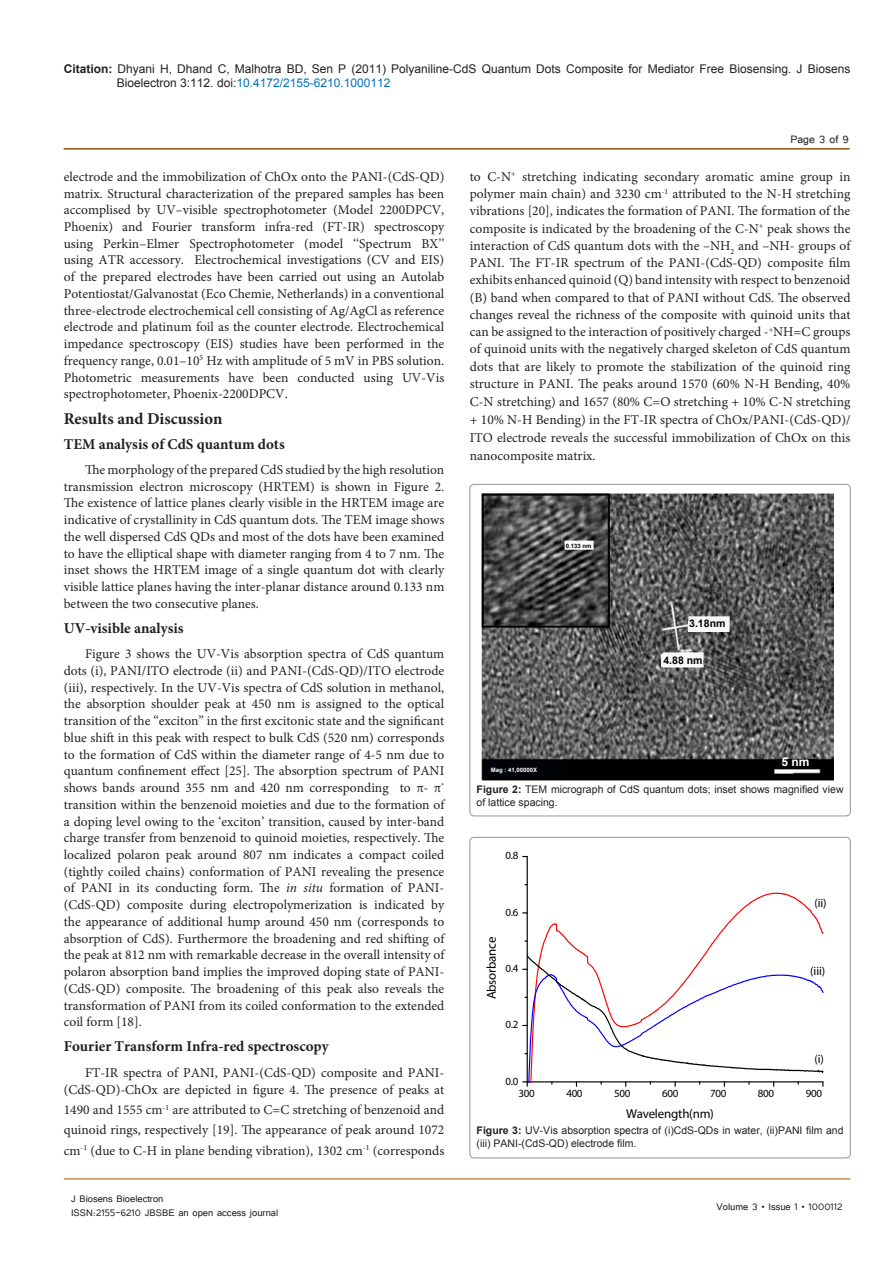
<style>
.page{position:relative;width:893px;height:1263px;background:#fff}
.page>*{position:absolute;margin:0;border:0;box-sizing:border-box;transform-origin:0 0}
.t1{font:700 16.5px "Minion Pro";color:#231f20}
.t2{font:700 15px "Minion Pro";color:#231f20}
.t3{font:13.5px/16.8px "Minion Pro";color:#231f20;text-align:justify}
.t4{font:13.5px "Tunga";color:#231f20}
.t5{font:700 12.9px "Arial";letter-spacing:-.015em;color:#000}
.t6{font:12px/14.4px "Arial";color:#231f20}
.t7{font:12px/14.4px "Tunga";color:#231f20}
.t8{font:700 12px "Arial";color:#000}
.t9{font:700 12px "Arial";color:#fff}
.t10{font:700 10.95px "Arial";letter-spacing:-.03em;color:#000}
.t11{font:10.5px/12.6px "Arial";color:#231f20}
.t12{font:700 10.5px "Arial";color:#000}
.t13{font:700 6px "Arial";color:#fff}
.t14{font:700 6px "Arial";color:#000}
.s1{font-weight:700}
.s2{color:#0072bc}
.s3{font-style:italic}
</style>
<div class="page">
<hr style="left:64px;top:148px;width:786px;height:2px;background:#905500">
<hr style="left:64px;top:1179px;width:786px;height:1px;background:#905500">
<div style="left:470px;top:484px;width:380px;height:332px;border:1px solid #939598;border-radius:4px"></div>
<img style="left:481px;top:494px;width:353px;height:287px">
<div style="left:688px;top:621px;width:41px;height:10px;background:#f8f8f8"></div>
<div style="left:662px;top:654px;width:41px;height:12px;background:#f8f8f8"></div>
<div style="left:565px;top:542px;width:28px;height:7px;background:#fff"></div>
<div style="left:487px;top:763px;width:73px;height:14px;background:#000307"></div>
<div style="left:780px;top:760px;width:35px;height:9px;background:#000"></div>
<div style="left:470px;top:837px;width:380px;height:321px;border:1px solid #939598;border-radius:4px"></div>
<hr style="left:527px;top:856px;width:1px;height:226px;background:#000">
<svg style="left:527px;top:892px;width:296px;height:63px"></svg>
<svg style="left:523px;top:955px;width:300px;height:131px"></svg>
<p class="t6" style="left:117px;top:61px;width:735px;text-indent:-53px"><span class="s1">Citation:</span> Dhyani H, Dhand C, Malhotra BD, Sen P (2011) Polyaniline-CdS Quantum Dots Composite for Mediator Free Biosensing. J Biosens<br>Bioelectron 3:112. doi:<span class="s2">10.4172/2155-6210.1000112</span></p>
<p class="t3" style="left:64px;top:168px;width:382px">electrode and the immobilization of ChOx onto the PANI-(CdS-QD) matrix. Structural characterization of the prepared samples has been accomplised by UV–visible spectrophotometer (Model 2200DPCV, Phoenix) and Fourier transform infra-red (FT-IR) spectroscopy using Perkin–Elmer Spectrophotometer (model ‘‘Spectrum BX’’ using ATR accessory. Electrochemical investigations (CV and EIS) of the prepared electrodes have been carried out using an Autolab Potentiostat/Galvanostat (Eco Chemie, Netherlands) in a conventional three-electrode electrochemical cell consisting of Ag/AgCl as reference electrode and platinum foil as the counter electrode. Electrochemical impedance spectroscopy (EIS) studies have been performed in the frequency range, 0.01–10<sup>5</sup> Hz with amplitude of 5 mV in PBS solution.<br>Photometric measurements have been conducted using UV-Vis spectrophotometer, Phoenix-2200DPCV.</p>
<p class="t1" style="left:64px;top:407px;width:160px">Results and Discussion</p>
<p class="t2" style="left:64px;top:433px;width:223px">TEM analysis of CdS quantum dots</p>
<p class="t3" style="left:64px;top:461px;width:382px;text-indent:21px">The morphology of the prepared CdS studied by the high resolution transmission electron microscopy (HRTEM) is shown in Figure 2.<br>The existence of lattice planes clearly visible in the HRTEM image are indicative of crystallinity in CdS quantum dots. The TEM image shows the well dispersed CdS QDs and most of the dots have been examined to have the elliptical shape with diameter ranging from 4 to 7 nm. The inset shows the HRTEM image of a single quantum dot with clearly visible lattice planes having the inter-planar distance around 0.133 nm between the two consecutive planes.</p>
<p class="t2" style="left:64px;top:618px;width:121px">UV-visible analysis</p>
<p class="t3" style="left:64px;top:646px;width:382px;text-indent:21px">Figure 3 shows the UV-Vis absorption spectra of CdS quantum dots (i), PANI/ITO electrode (ii) and PANI-(CdS-QD)/ITO electrode (iii), respectively. In the UV-Vis spectra of CdS solution in methanol, the absorption shoulder peak at 450 nm is assigned to the optical transition of the “exciton” in the first excitonic state and the significant blue shift in this peak with respect to bulk CdS (520 nm) corresponds to the formation of CdS within the diameter range of 4-5 nm due to quantum confinement effect [25]. The absorption spectrum of PANI shows bands around 355 nm and 420 nm corresponding to π- π<sup>* </sup>transition within the benzenoid moieties and due to the formation of a doping level owing to the ‘exciton’ transition, caused by inter-band charge transfer from benzenoid to quinoid moieties, respectively. The localized polaron peak around 807 nm indicates a compact coiled (tightly coiled chains) conformation of PANI revealing the presence of PANI in its conducting form. The <span class="s3">in situ</span> formation of PANI-(CdS-QD) composite during electropolymerization is indicated by the appearance of additional hump around 450 nm (corresponds to absorption of CdS). Furthermore the broadening and red shifting of the peak at 812 nm with remarkable decrease in the overall intensity of polaron absorption band implies the improved doping state of PANI-(CdS-QD) composite. The broadening of this peak also reveals the transformation of PANI from its coiled conformation to the extended coil form [18].</p>
<p class="t2" style="left:64px;top:1036px;width:266px">Fourier Transform Infra-red spectroscopy</p>
<p class="t3" style="left:64px;top:1064px;width:382px;line-height:17.2px;text-align:right">FT-IR spectra of PANI, PANI-(CdS-QD) composite and PANI-(CdS-QD)-ChOx are depicted in figure 4. The presence of peaks at</p>
<p class="t3" style="left:64px;top:1100px;width:382px;line-height:20.2px">1490 and 1555 cm<sup>-1</sup> are attributed to C=C stretching of benzenoid and quinoid rings, respectively [19]. The appearance of peak around 1072 cm<sup>-1</sup> (due to C-H in plane bending vibration), 1302 cm<sup>-1</sup> (corresponds</p>
<p class="t7" style="left:71px;top:1190px;width:209px">J Biosens Bioelectron<br>ISSN:2155-6210 JBSBE an open access journal</p>
<p class="t4" style="left:790px;top:131px;width:60px">Page 3 of 9</p>
<p class="t3" style="left:470px;top:168px;width:382px;line-height:17.4px">to C-N<sup>+</sup> stretching indicating secondary aromatic amine group in polymer main chain) and 3230 cm<sup>-1</sup> attributed to the N-H stretching vibrations [20], indicates the formation of PANI. The formation of the composite is indicated by the broadening of the C-N<sup>+</sup> peak shows the interaction of CdS quantum dots with the –NH<sub>2</sub> and –NH- groups of PANI. The FT-IR spectrum of the PANI-(CdS-QD) composite film exhibits enhanced quinoid (Q) band intensity with respect to benzenoid (B) band when compared to that of PANI without CdS. The observed changes reveal the richness of the composite with quinoid units that can be assigned to the interaction of positively charged -<sup>+</sup>NH=C groups of quinoid units with the negatively charged skeleton of CdS quantum dots that are likely to promote the stabilization of the quinoid ring structure in PANI. The peaks around 1570 (60% N-H Bending, 40% C-N stretching) and 1657 (80% C=O stretching + 10% C-N stretching + 10% N-H Bending) in the FT-IR spectra of ChOx/PANI-(CdS-QD)/ ITO electrode reveals the successful immobilization of ChOx on this nanocomposite matrix.</p>
<p class="t14" style="left:566px;top:542px;width:27px">0.133 nm</p>
<p class="t13" style="left:491px;top:766px;width:48px">Mag : 41,00000X</p>
<p class="t12" style="left:689px;top:617px;width:38px">3.18nm</p>
<p class="t12" style="left:663px;top:654px;width:41px">4.88 nm</p>
<p class="t9" style="left:781px;top:754px;width:30px">5 nm</p>
<p class="t11" style="left:477px;top:783px;width:368px"><span class="s1">Figure 2:</span> TEM micrograph of CdS quantum dots; inset shows magnified view of lattice spacing.</p>
<p class="t10" style="left:505px;top:849px;width:14px">0.8</p>
<p class="t5" style="left:483px;top:999px;width:64px;rotate:-90deg">Absorbance</p>
<p class="t10" style="left:505px;top:905px;width:14px">0.6</p>
<p class="t10" style="left:505px;top:962px;width:14px">0.4</p>
<p class="t10" style="left:505px;top:1018px;width:14px">0.2</p>
<p class="t8" style="left:814px;top:896px;width:14px">(ii)</p>
<p class="t8" style="left:810px;top:963px;width:17px">(iii)</p>
<p class="t10" style="left:505px;top:1074px;width:14px">0.0</p>
<p class="t8" style="left:814px;top:1051px;width:11px">(i)</p>
<p class="t10" style="left:519px;top:1087px;width:18px">300</p>
<p class="t10" style="left:566px;top:1087px;width:18px">400</p>
<p class="t10" style="left:614px;top:1087px;width:18px">500</p>
<p class="t10" style="left:662px;top:1087px;width:18px">600</p>
<p class="t10" style="left:710px;top:1087px;width:18px">700</p>
<p class="t10" style="left:758px;top:1087px;width:18px">800</p>
<p class="t10" style="left:806px;top:1087px;width:18px">900</p>
<p class="t5" style="left:626px;top:1106px;width:89px">Wavelength(nm)</p>
<p class="t11" style="left:477px;top:1124px;width:368px"><span class="s1">Figure 3:</span> UV-Vis absorption spectra of (i)CdS-QDs in water, (ii)PANI film and (iii) PANI-(CdS-QD) electrode film.</p>
<p class="t7" style="left:717px;top:1199px;width:128px">Volume 3 • Issue 1 • 1000112</p>
</div>
